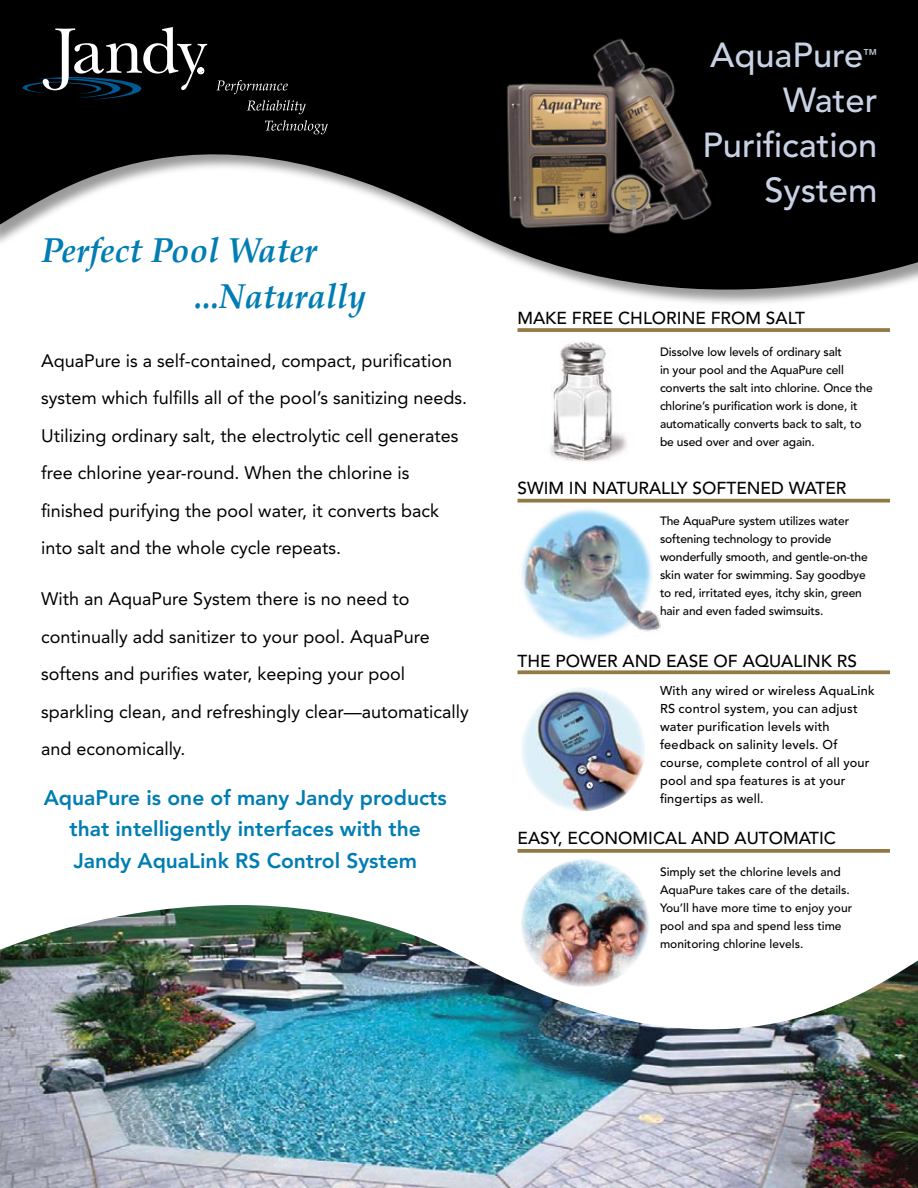
<style>
.page{position:relative;width:918px;height:1188px;background:#fff}
.page>*{position:absolute;margin:0;border:0;box-sizing:border-box;transform-origin:0 0}
.t1{font:500 34.5px/45px "Avenir";color:#c9d2e5;text-align:right}
.t2{font:italic 700 34.5px/46.5px "Palatino Linotype";color:#007db3;scale:.96 1}
.t3{font:800 21px/31.5px "Avenir";color:#007db3;text-align:center}
.t4{font:18px/37.5px "Avenir";color:#000}
.t5{font:500 17.25px "Avenir";color:#000}
.t6{font:500 13.95px "Avenir";color:#c9d2e5}
.t7{font:500 12.75px/18px "Avenir";letter-spacing:.02em;color:#000}
.t8{font:500 12px/18px "Avenir";letter-spacing:-.01em;color:#000}
</style>
<div class="page">
<svg style="left:0;top:0;width:918px;height:332px;fill:#000"></svg>
<svg style="left:216px;top:80px;width:72px;height:14px"></svg>
<svg style="left:247px;top:100px;width:59px;height:14px"></svg>
<svg style="left:265px;top:120px;width:63px;height:14px"></svg>
<svg style="left:22px;top:27px;width:185px;height:73px;background:#272a2d"></svg>
<img style="left:486px;top:28px;width:247px;height:218px">
<svg style="left:678px;top:499px;width:212px;height:4px"></svg>
<svg style="left:518px;top:328px;width:372px;height:4px"></svg>
<svg style="left:517px;top:849px;width:373px;height:4px"></svg>
<img style="left:0;top:905px;width:918px;height:283px">
<img style="left:517px;top:498px;width:161px;height:141px">
<img style="left:550px;top:340px;width:77px;height:122px">
<img style="left:522px;top:859px;width:127px;height:128px">
<svg style="left:518px;top:670px;width:372px;height:4px"></svg>
<img style="left:521px;top:687px;width:124px;height:124px;border-radius:50%">
<h1 class="t2" style="left:194px;top:225px;width:181px;text-indent:-153px">Perfect Pool Water ...Naturally</h1>
<p class="t4" style="left:41px;top:342px;width:427px">AquaPure is a self-contained, compact, purification system which fulfills all of the pool’s sanitizing needs.<br>Utilizing ordinary salt, the electrolytic cell generates free chlorine year-round. When the chlorine is finished purifying the pool water, it converts back into salt and the whole cycle repeats.</p>
<h3 class="t4" style="left:41px;top:581px;width:429px">With an AquaPure System there is no need to continually add sanitizer to your pool. AquaPure softens and purifies water, keeping your pool sparkling clean, and refreshingly clear—automatically and economically.</h3>
<h2 class="t3" style="left:44px;top:782px;width:404px">AquaPure is one of many Jandy products that intelligently interfaces with the<br>Jandy AquaLink RS Control System</h2>
<h1 class="t1" style="left:710px;top:33px;width:155px">AquaPure</h1>
<p class="t6" style="left:864px;top:46px;width:15px">™</p>
<h1 class="t1" style="left:702px;top:78px;width:177px">Water<br>Purification<br>System</h1>
<h3 class="t5" style="left:518px;top:308px;width:289px">MAKE FREE CHLORINE FROM SALT</h3>
<p class="t8" style="left:660px;top:343px;width:214px">Dissolve low levels of ordinary salt<br>in your pool and the AquaPure cell converts the salt into chlorine. Once the chlorine’s purification work is done, it automatically converts back to salt, to be used over and over again.</p>
<h3 class="t5" style="left:518px;top:478px;width:330px">SWIM IN NATURALLY SOFTENED WATER</h3>
<p class="t8" style="left:660px;top:512px;width:209px">The AquaPure system utilizes water softening technology to provide wonderfully smooth, and gentle-on-the skin water for swimming. Say goodbye to red, irritated eyes, itchy skin, green hair and even faded swimsuits.</p>
<h3 class="t5" style="left:518px;top:651px;width:341px">THE POWER AND EASE OF AQUALINK RS</h3>
<p class="t7" style="left:660px;top:681px;width:216px">With any wired or wireless AquaLink<br>RS control system, you can adjust water purification levels with feedback on salinity levels. Of course, complete control of all your pool and spa features is at your fingertips as well.</p>
<h3 class="t5" style="left:518px;top:828px;width:320px">EASY, ECONOMICAL AND AUTOMATIC</h3>
<p class="t8" style="left:660px;top:863px;width:194px">Simply set the chlorine levels and<br>AquaPure takes care of the details.<br>You’ll have more time to enjoy your pool and spa and spend less time monitoring chlorine levels.</p>
</div>
